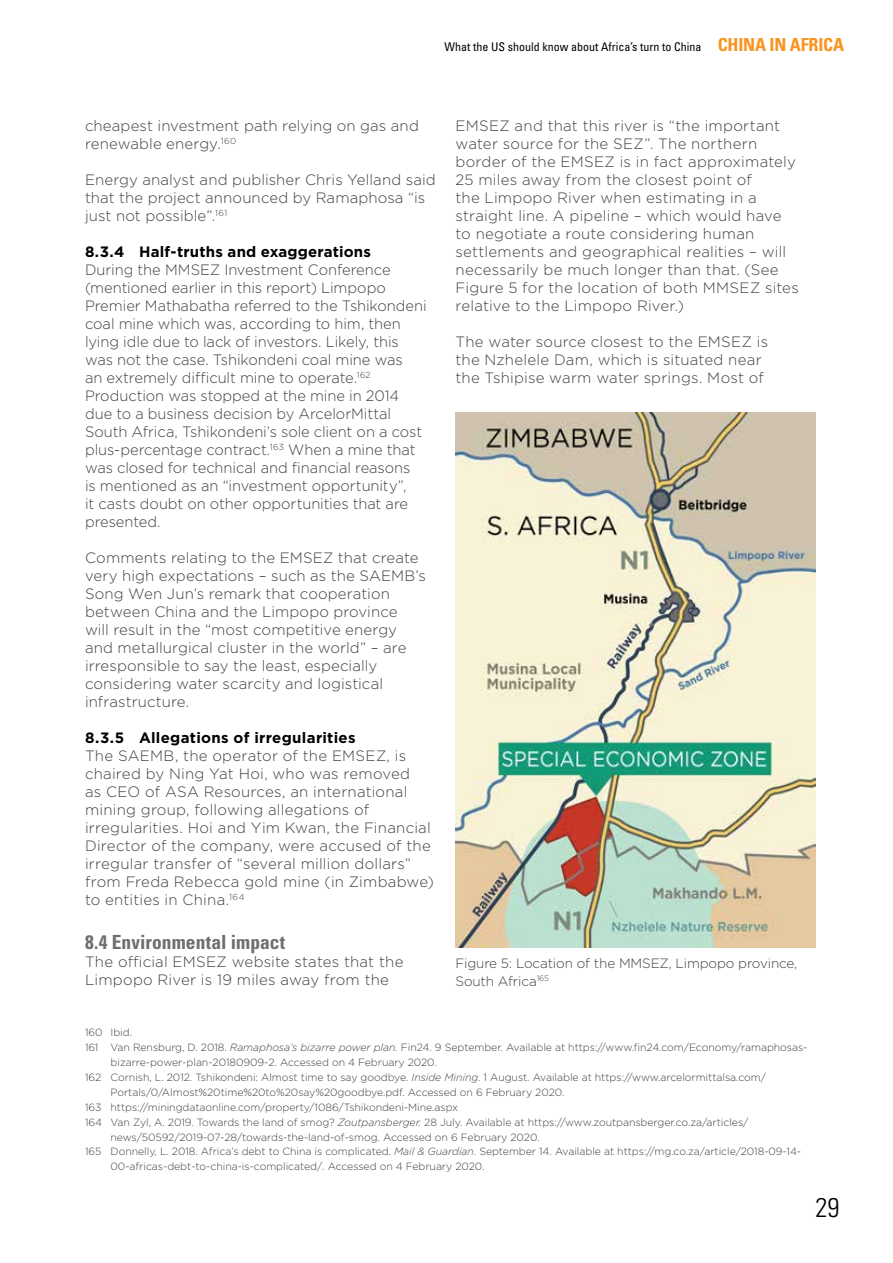
<style>
.page{position:relative;width:893px;height:1263px;background:#fff}
.page>*{position:absolute;margin:0;border:0;box-sizing:border-box;transform-origin:0 0}
.t1{font:300 condensed 27px "Univers LT Std";color:#000}
.t2{font:700 condensed 19.5px "Univers LT Std";letter-spacing:.005em;color:#6d6e71}
.t3{font:300 15px/18px "Gotham";letter-spacing:.005em;color:#414042}
.t4{font:700 15px "Gotham";letter-spacing:.015em;color:#000}
.t5{font:300 13.5px/18px "Gotham";letter-spacing:-.01em;color:#414042}
.t6{font:condensed 12px "Univers LT Std";color:#000}
.t7{font:300 10.5px/15px "Gotham";letter-spacing:-.005em;color:#414042}
.s1{font-weight:700;font-size:18px;color:#f89420}
.s2{font-style:italic}
</style>
<div class="page">
<img style="left:455px;top:412px;width:361px;height:536px">
<p class="t6" style="left:444px;top:39px;width:401px">What the US should know about Africa’s turn to China <span class="s1">CHINA IN AFRICA</span></p>
<p class="t3" style="left:85px;top:116px;width:335px">cheapest investment path relying on gas and renewable energy.<sup>160</sup></p>
<p class="t3" style="left:85px;top:170px;width:352px">Energy analyst and publisher Chris Yelland said that the project announced by Ramaphosa “is just not possible”.<sup>161</sup></p>
<p class="t4" style="left:85px;top:242px;width:287px">8.3.4 Half-truths and exaggerations</p>
<p class="t3" style="left:85px;top:260px;width:343px">During the MMSEZ Investment Conference (mentioned earlier in this report) Limpopo Premier Mathabatha referred to the Tshikondeni coal mine which was, according to him, then lying idle due to lack of investors. Likely, this was not the case. Tshikondeni coal mine was<br>an extremely difficult mine to operate.<sup>162<br></sup>Production was stopped at the mine in 2014 due to a business decision by ArcelorMittal South Africa, Tshikondeni’s sole client on a cost plus-percentage contract.<sup>163</sup> When a mine that was closed for technical and financial reasons<br>is mentioned as an “investment opportunity”,<br>it casts doubt on other opportunities that are presented.</p>
<p class="t3" style="left:85px;top:548px;width:342px">Comments relating to the EMSEZ that create very high expectations – such as the SAEMB’s Song Wen Jun’s remark that cooperation between China and the Limpopo province<br>will result in the “most competitive energy and metallurgical cluster in the world” – are irresponsible to say the least, especially considering water scarcity and logistical infrastructure.</p>
<p class="t4" style="left:85px;top:728px;width:272px">8.3.5 Allegations of irregularities</p>
<p class="t3" style="left:85px;top:746px;width:350px">The SAEMB, the operator of the EMSEZ, is chaired by Ning Yat Hoi, who was removed<br>as CEO of ASA Resources, an international mining group, following allegations of irregularities. Hoi and Yim Kwan, the Financial Director of the company, were accused of the irregular transfer of “several million dollars” from Freda Rebecca gold mine (in Zimbabwe) to entities in China.<sup>164</sup></p>
<h2 class="t2" style="left:85px;top:930px;width:202px">8.4 Environmental impact</h2>
<p class="t3" style="left:85px;top:952px;width:320px">The official EMSEZ website states that the<br>Limpopo River is 19 miles away from the</p>
<p class="t3" style="left:455px;top:116px;width:345px">EMSEZ and that this river is “the important water source for the SEZ”. The northern border of the EMSEZ is in fact approximately 25 miles away from the closest point of<br>the Limpopo River when estimating in a straight line. A pipeline – which would have to negotiate a route considering human settlements and geographical realities – will necessarily be much longer than that. (See Figure 5 for the location of both MMSEZ sites relative to the Limpopo River.)</p>
<p class="t3" style="left:455px;top:332px;width:314px">The water source closest to the EMSEZ is the Nzhelele Dam, which is situated near the Tshipise warm water springs. Most of</p>
<p class="t5" style="left:455px;top:954px;width:343px">Figure 5: Location of the MMSEZ, Limpopo province,<br>South Africa<sup>165</sup></p>
<p class="t7" style="left:85px;top:1025px;width:49px">160 Ibid.</p>
<p class="t7" style="left:85px;top:1040px;width:724px">161 Van Rensburg, D. 2018. <span class="s2">Ramaphosa’s bizarre power plan.</span> Fin24. 9 September. Available at https://www.fin24.com/Economy/ramaphosas-</p>
<p class="t7" style="left:111px;top:1055px;width:328px">bizarre-power-plan-20180909-2. Accessed on 4 February 2020.</p>
<p class="t7" style="left:85px;top:1070px;width:682px">162 Cornish, L. 2012. Tshikondeni: Almost time to say goodbye. <span class="s2">Inside Mining</span>. 1 August. Available at https://www.arcelormittalsa.com/</p>
<p class="t7" style="left:111px;top:1085px;width:455px">Portals/0/Almost%20time%20to%20say%20goodbye.pdf. Accessed on 6 February 2020.</p>
<p class="t7" style="left:85px;top:1100px;width:375px">163 https://miningdataonline.com/property/1086/Tshikondeni-Mine.aspx</p>
<p class="t7" style="left:85px;top:1115px;width:665px">164 Van Zyl, A. 2019. Towards the land of smog? <span class="s2">Zoutpansberger.</span> 28 July. Available at https://www.zoutpansberger.co.za/articles/</p>
<p class="t7" style="left:111px;top:1130px;width:431px">news/50592/2019-07-28/towards-the-land-of-smog. Accessed on 6 February 2020.</p>
<p class="t7" style="left:111px;top:1143px;width:692px;text-indent:-26px">165 Donnelly, L. 2018. Africa’s debt to China is complicated. <span class="s2">Mail &amp; Guardian</span>. September 14. Available at https://mg.co.za/article/2018-09-14-<br>00-africas-debt-to-china-is-complicated/. Accessed on 4 February 2020.</p>
<h1 class="t1" style="left:816px;top:1191px;width:25px">29</h1>
</div>
